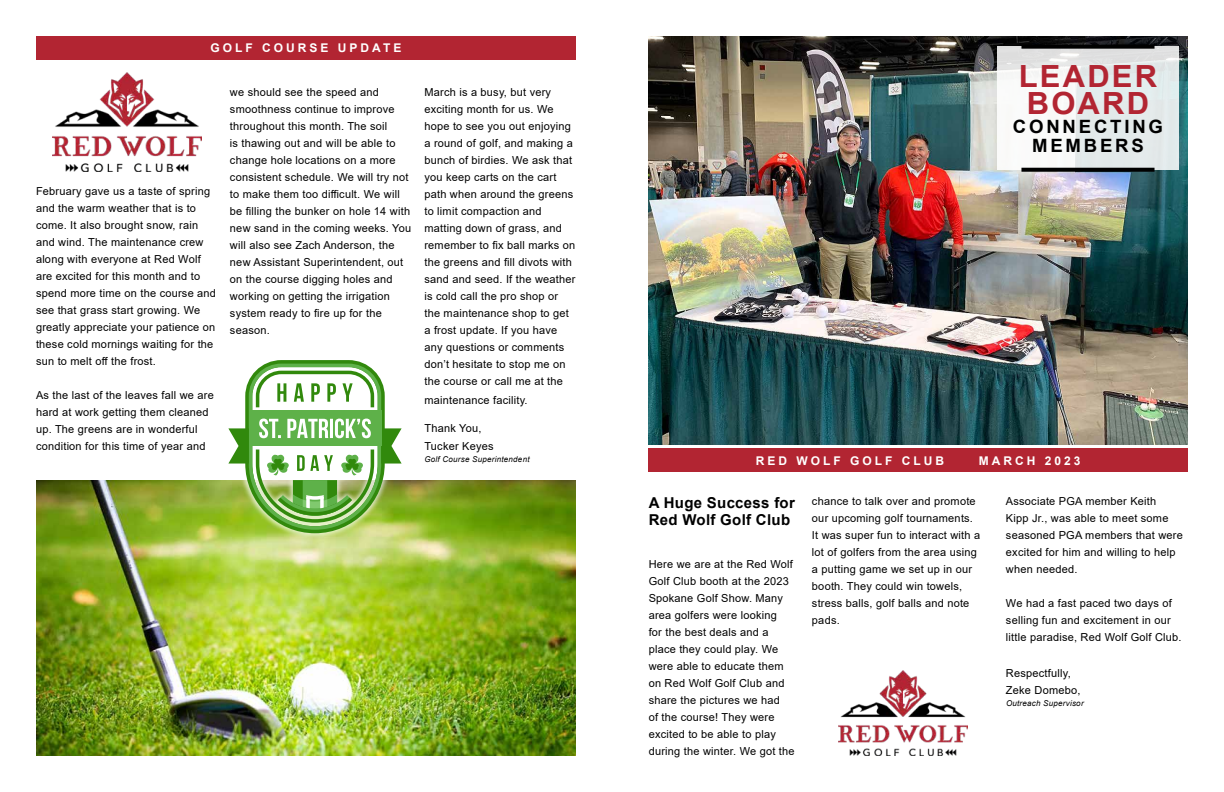
<style>
.page{position:relative;width:1224px;height:792px;background:#fff}
.page>*{position:absolute;margin:0;border:0;box-sizing:border-box;transform-origin:0 0}
.t1{font:700 30.6px/27px "Arial";letter-spacing:.07em;color:#b22532}
.t2{font:700 18.3px/19.4px "Arial";letter-spacing:.15em;color:#000;text-align:center}
.t3{font:700 15px/17px "Arial";letter-spacing:.02em;color:#000}
.t4{font:700 12px "Arial";letter-spacing:.25em;color:#fff}
.t5{font:11px/17px "Arial";letter-spacing:.02em;color:#000}
.t6{font:italic 8px "Arial";letter-spacing:.03em;color:#000}
</style>
<div class="page">
<img style="left:649px;top:37px;width:539px;height:408px">
<img style="left:36px;top:480px;width:540px;height:275px">
<div style="left:36px;top:36px;width:540px;height:24px;background:#b22532"></div>
<div style="left:648px;top:448px;width:540px;height:24px;background:#b22532"></div>
<svg style="left:997px;top:47px;width:182px;height:123px;fill:#e4ebec"></svg>
<svg style="left:1021px;top:45px;width:134px;height:4px"></svg>
<svg style="left:1021px;top:168px;width:134px;height:4px"></svg>
<div style="left:222px;top:354px;width:186px;height:186px;background:#fff;opacity:.75"></div>
<svg style="left:228px;top:360px;width:174px;height:173px"></svg>
<img style="left:52px;top:73px;width:150px;height:99px">
<img style="left:838px;top:670px;width:130px;height:86px">
<p class="t4" style="left:211px;top:40px;width:192px">GOLF COURSE UPDATE</p>
<p class="t5" style="left:36px;top:182px;width:182px">February gave us a taste of spring and the warm weather that is to come. It also brought snow, rain and wind. The maintenance crew along with everyone at Red Wolf are excited for this month and to spend more time on the course and see that grass start growing. We greatly appreciate your patience on these cold mornings waiting for the sun to melt off the frost.</p>
<p class="t5" style="left:36px;top:386px;width:179px">As the last of the leaves fall we are hard at work getting them cleaned up. The greens are in wonderful condition for this time of year and</p>
<p class="t5" style="left:230px;top:84px;width:183px">we should see the speed and smoothness continue to improve throughout this month. The soil<br>is thawing out and will be able to change hole locations on a more consistent schedule. We will try not to make them too difficult. We will be filling the bunker on hole 14 with new sand in the coming weeks. You will also see Zach Anderson, the new Assistant Superintendent, out on the course digging holes and working on getting the irrigation system ready to fire up for the season.</p>
<p class="t5" style="left:424px;top:84px;width:153px">March is a busy, but very exciting month for us. We hope to see you out enjoying a round of golf, and making a bunch of birdies. We ask that you keep carts on the cart path when around the greens to limit compaction and matting down of grass, and remember to fix ball marks on the greens and fill divots with sand and seed. If the weather is cold call the pro shop or the maintenance shop to get a frost update. If you have any questions or comments don’t hesitate to stop me on the course or call me at the</p>
<p class="t5" style="left:424px;top:391px;width:105px">maintenance facility.</p>
<p class="t5" style="left:424px;top:419px;width:71px;line-height:18px">Thank You,<br>Tucker Keyes</p>
<p class="t6" style="left:424px;top:454px;width:107px">Golf Course Superintendent</p>
<h1 class="t1" style="left:1019px;top:63px;width:140px">LEADER<br>BOARD</h1>
<h2 class="t2" style="left:1013px;top:117px;width:152px">CONNECTING<br>MEMBERS</h2>
<p class="t4" style="left:756px;top:452px;width:190px">RED WOLF GOLF CLUB</p>
<p class="t4" style="left:979px;top:452px;width:103px">MARCH 2023</p>
<h3 class="t3" style="left:649px;top:495px;width:148px">A Huge Success for<br>Red Wolf Golf Club</h3>
<p class="t5" style="left:649px;top:556px;width:147px">Here we are at the Red Wolf<br>Golf Club booth at the 2023<br>Spokane Golf Show. Many area golfers were looking<br>for the best deals and a place they could play. We were able to educate them on Red Wolf Golf Club and share the pictures we had<br>of the course! They were excited to be able to play during the winter. We got the</p>
<p class="t5" style="left:812px;top:493px;width:170px">chance to talk over and promote our upcoming golf tournaments.<br>It was super fun to interact with a lot of golfers from the area using a putting game we set up in our booth. They could win towels, stress balls, golf balls and note pads.</p>
<p class="t5" style="left:1006px;top:493px;width:178px">Associate PGA member Keith<br>Kipp Jr., was able to meet some seasoned PGA members that were excited for him and willing to help when needed.</p>
<p class="t5" style="left:1006px;top:595px;width:177px">We had a fast paced two days of selling fun and excitement in our little paradise, Red Wolf Golf Club.</p>
<p class="t5" style="left:1006px;top:665px;width:76px">Respectfully,<br>Zeke Domebo,</p>
<p class="t6" style="left:1006px;top:698px;width:79px">Outreach Supervisor</p>
</div>
